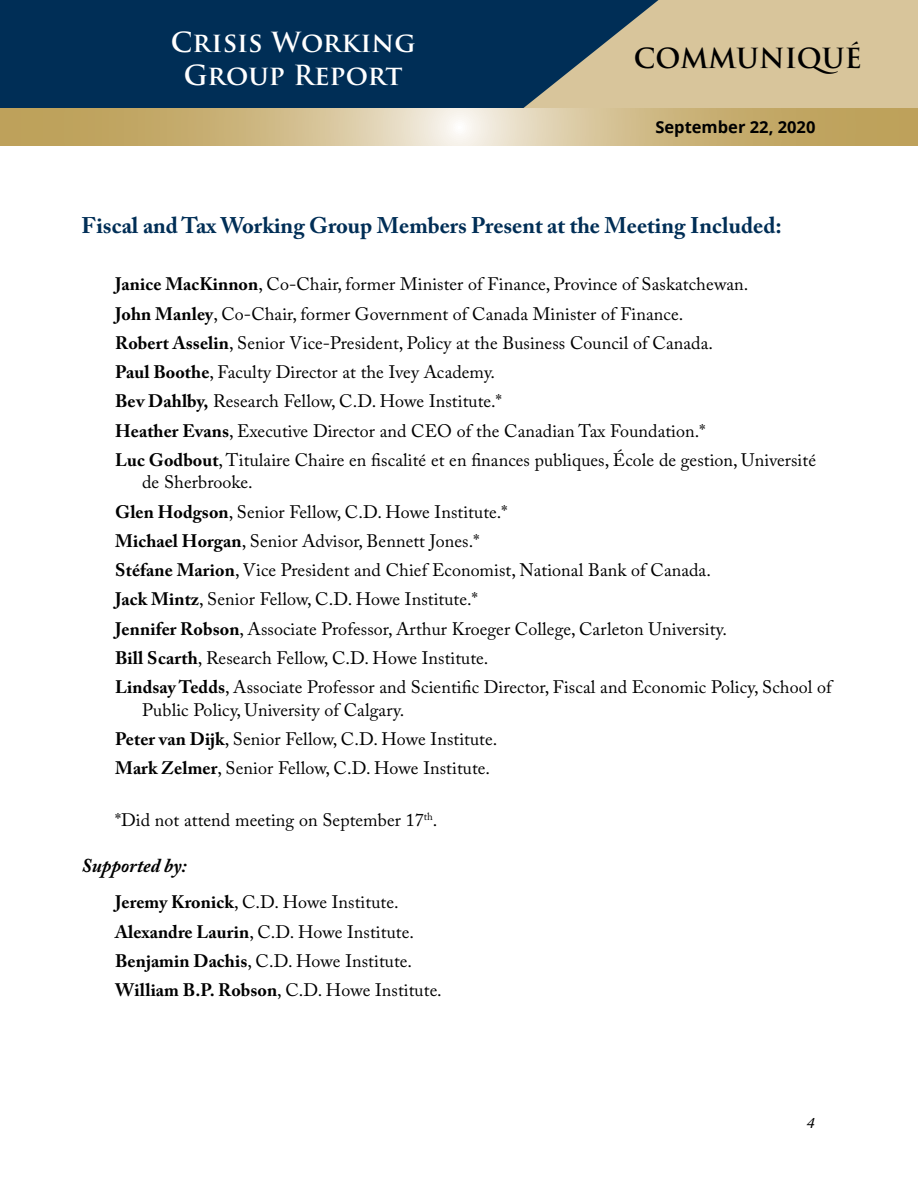
<style>
.page{position:relative;width:918px;height:1188px;background:#fff}
.page>*{position:absolute;margin:0;border:0;box-sizing:border-box;transform-origin:0 0}
.t1{font:700 27px/33px "Trajan Pro";letter-spacing:.01em;color:#fff;text-align:center}
.t2{font:700 27px "Trajan Pro";color:#000}
.t3{font:700 22.5px "Adobe Caslon Pro";color:#002e56}
.t4{font:italic 700 19.5px "Adobe Caslon Pro";color:#000}
.t5{font:18px/29.2px "Adobe Caslon Pro";letter-spacing:.005em;color:#000}
.t6{font:700 16.5px "Open Sans";color:#000}
.t7{font:italic 15px "Optima";color:#000}
.s1{font-weight:700}
</style>
<div class="page">
<div style="left:0;top:0;width:664px;height:108px;background:#002e56"></div>
<svg style="left:524px;top:0;width:394px;height:108px"></svg>
<svg style="left:1px;top:108px;width:917px;height:38px;background:#cfba88"></svg>
<h1 class="t1" style="left:171px;top:27px;width:246px">Crisis Working<br>Group Report</h1>
<h1 class="t2" style="left:634px;top:42px;width:230px">COMMUNIQUÉ</h1>
<p class="t6" style="left:655px;top:116px;width:161px">September 22, 2020</p>
<p class="t3" style="left:81px;top:212px;width:702px">Fiscal and Tax Working Group Members Present at the Meeting Included:</p>
<p class="t5" style="left:115px;top:269px;width:702px"><span class="s1">Janice MacKinnon</span>, Co-Chair, former Minister of Finance, Province of Saskatchewan.<br><span class="s1">John Manley</span>, Co-Chair, former Government of Canada Minister of Finance.<br><span class="s1">Robert Asselin</span>, Senior Vice-President, Policy at the Business Council of Canada.<br><span class="s1">Paul Boothe</span>, Faculty Director at the Ivey Academy.<br><span class="s1">Bev Dahlby,</span> Research Fellow, C.D. Howe Institute.*<br><span class="s1">Heather Evans</span>, Executive Director and CEO of the Canadian Tax Foundation.*<br><span class="s1">Luc Godbout</span>, Titulaire Chaire en fiscalité et en finances publiques, École de gestion, Université</p>
<p class="t5" style="left:115px;top:467px;width:718px;text-indent:27px">de Sherbrooke.<br><span class="s1">Glen Hodgson</span>, Senior Fellow, C.D. Howe Institute.*<br><span class="s1">Michael Horgan</span>, Senior Advisor, Bennett Jones.*<br><span class="s1">Stéfane Marion</span>, Vice President and Chief Economist, National Bank of Canada.<br><span class="s1">Jack Mintz</span>, Senior Fellow, C.D. Howe Institute.*<br><span class="s1">Jennifer Robson</span>, Associate Professor, Arthur Kroeger College, Carleton University.<br><span class="s1">Bill Scarth</span>, Research Fellow, C.D. Howe Institute.<br><span class="s1">Lindsay Tedds</span>, Associate Professor and Scientific Director, Fiscal and Economic Policy, School of</p>
<p class="t5" style="left:115px;top:695px;width:384px;text-indent:27px">Public Policy, University of Calgary.<br><span class="s1">Peter van Dijk</span>, Senior Fellow, C.D. Howe Institute.<br><span class="s1">Mark Zelmer</span>, Senior Fellow, C.D. Howe Institute.</p>
<p class="t5" style="left:115px;top:805px;width:324px">*Did not attend meeting on September 17<sup>th</sup>.</p>
<p class="t4" style="left:81px;top:854px;width:107px">Supported by:</p>
<p class="t5" style="left:115px;top:887px;width:328px"><span class="s1">Jeremy Kronick</span>, C.D. Howe Institute.<br><span class="s1">Alexandre Laurin</span>, C.D. Howe Institute.<br><span class="s1">Benjamin Dachis</span>, C.D. Howe Institute.<br><span class="s1">William B.P. Robson</span>, C.D. Howe Institute.</p>
<p class="t7" style="left:806px;top:1114px;width:10px">4</p>
</div>
